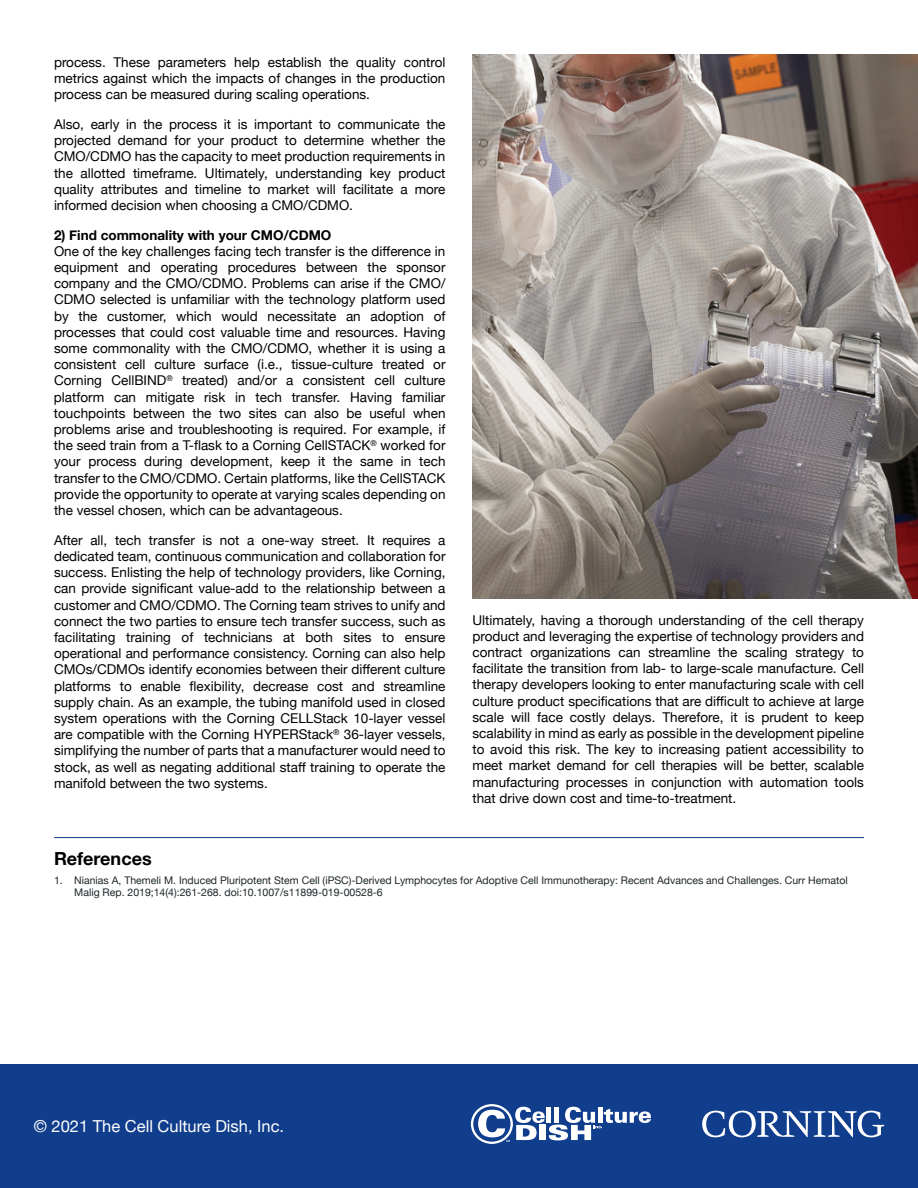
<style>
.page{position:relative;width:918px;height:1188px;background:#fff}
.page>*{position:absolute;margin:0;border:0;box-sizing:border-box;transform-origin:0 0}
.t1{font:700 18px "Helvetica Neue";color:#000001}
.t2{font:16.5px "Helvetica Neue";color:#fff}
.t3{font:13.5px/16.2px "Helvetica Neue";color:#000001;text-align:justify}
.t4{font:700 13.5px "Helvetica Neue";color:#000001}
.t5{font:10.5px/12px "Helvetica Neue";color:#1d2629}
</style>
<div class="page">
<hr style="left:54px;top:837px;width:810px;height:1px;background:#103d8c">
<div style="left:0;top:1065px;width:918px;height:123px;background:#103d8c"></div>
<svg style="left:471px;top:1104px;width:180px;height:40px"></svg>
<svg style="left:702px;top:1111px;width:182px;height:26px"></svg>
<img style="left:472px;top:54px;width:446px;height:544px">
<p class="t3" style="left:54px;top:55px;width:393px">process. These parameters help establish the quality control metrics against which the impacts of changes in the production process can be measured during scaling operations.</p>
<p class="t3" style="left:54px;top:117px;width:393px">Also, early in the process it is important to communicate the projected demand for your product to determine whether the CMO/CDMO has the capacity to meet production requirements in the allotted timeframe. Ultimately, understanding key product quality attributes and timeline to market will facilitate a more informed decision when choosing a CMO/CDMO.</p>
<p class="t4" style="left:54px;top:224px;width:279px">2) Find commonality with your CMO/CDMO</p>
<p class="t3" style="left:54px;top:244px;width:393px">One of the key challenges facing tech transfer is the difference in equipment and operating procedures between the sponsor company and the CMO/CDMO. Problems can arise if the CMO/ CDMO selected is unfamiliar with the technology platform used by the customer, which would necessitate an adoption of processes that could cost valuable time and resources. Having some commonality with the CMO/CDMO, whether it is using a consistent cell culture surface (i.e., tissue-culture treated or Corning CellBIND<sup>®</sup> treated) and/or a consistent cell culture platform can mitigate risk in tech transfer. Having familiar touchpoints between the two sites can also be useful when problems arise and troubleshooting is required. For example, if the seed train from a T-flask to a Corning CellSTACK<sup>®</sup> worked for your process during development, keep it the same in tech transfer to the CMO/CDMO. Certain platforms, like the CellSTACK provide the opportunity to operate at varying scales depending on the vessel chosen, which can be advantageous.</p>
<p class="t3" style="left:54px;top:533px;width:393px">After all, tech transfer is not a one-way street. It requires a dedicated team, continuous communication and collaboration for success. Enlisting the help of technology providers, like Corning, can provide significant value-add to the relationship between a customer and CMO/CDMO. The Corning team strives to unify and connect the two parties to ensure tech transfer success, such as facilitating training of technicians at both sites to ensure operational and performance consistency. Corning can also help CMOs/CDMOs identify economies between their different culture platforms to enable flexibility, decrease cost and streamline supply chain. As an example, the tubing manifold used in closed system operations with the Corning CELLStack 10-layer vessel are compatible with the Corning HYPERStack<sup>®</sup> 36-layer vessels, simplifying the number of parts that a manufacturer would need to stock, as well as negating additional staff training to operate the manifold between the two systems.</p>
<p class="t3" style="left:473px;top:613px;width:393px">Ultimately, having a thorough understanding of the cell therapy product and leveraging the expertise of technology providers and contract organizations can streamline the scaling strategy to facilitate the transition from lab- to large-scale manufacture. Cell therapy developers looking to enter manufacturing scale with cell culture product specifications that are difficult to achieve at large scale will face costly delays. Therefore, it is prudent to keep scalability in mind as early as possible in the development pipeline to avoid this risk. The key to increasing patient accessibility to meet market demand for cell therapies will be better, scalable manufacturing processes in conjunction with automation tools that drive down cost and time-to-treatment.</p>
<h1 class="t1" style="left:54px;top:844px;width:99px">References</h1>
<p class="t5" style="left:74px;top:875px;width:775px;text-indent:-20px">1. Nianias A, Themeli M. Induced Pluripotent Stem Cell (iPSC)-Derived Lymphocytes for Adoptive Cell Immunotherapy: Recent Advances and Challenges. Curr Hematol<br>Malig Rep. 2019;14(4):261-268. doi:10.1007/s11899-019-00528-6</p>
<p class="t2" style="left:34px;top:1114px;width:252px">© 2021 The Cell Culture Dish, Inc.</p>
</div>
